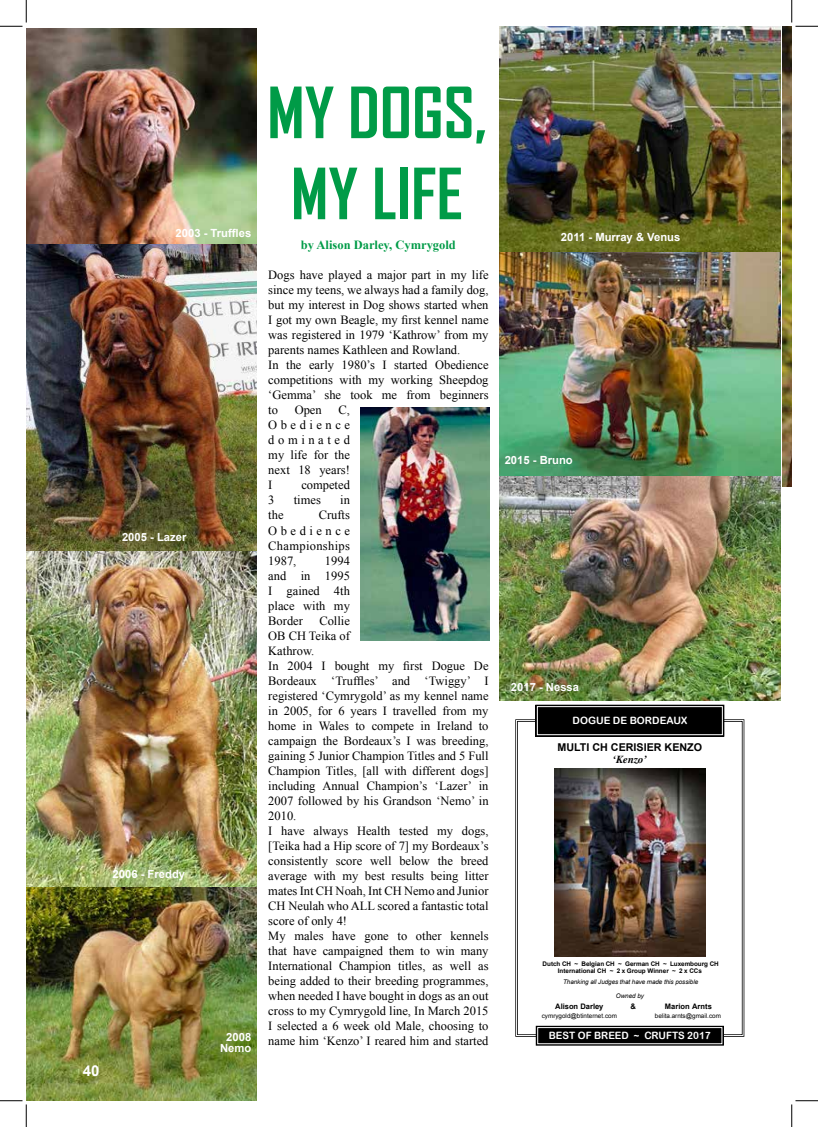
<style>
.page{position:relative;width:818px;height:1127px;background:#fff}
.page>*{position:absolute;margin:0;border:0;box-sizing:border-box;transform-origin:0 0}
.t1{font:700 67.5px/81px "Agency FB";color:#009b47;text-align:center}
.t2{font:700 15px "Arial";color:#fff}
.t3{font:12.5px/15px "Times New Roman";color:#000;text-align:justify}
.t4{font:700 12.5px "Times New Roman";color:#009b47}
.t5{font:700 11.25px/11.2px "Arial";color:#fff;text-align:center}
.t6{font:700 10.75px "Arial";color:#000}
.t7{font:italic 700 10.75px "Times";color:#000}
.t8{font:10.12px "Arial Rounded MT Bold";color:#fff}
.t9{font:700 7.62px "Arial";letter-spacing:.005em;color:#000}
.t10{font:700 6.25px/7px "Arial";color:#000;text-align:center}
.t11{font:italic 6.25px "Arial";letter-spacing:-.01em;color:#000}
.t12{font:6.25px "Arial";color:#000}
.s1{font-family:"Arial";font-weight:700;font-size:9.5px}
</style>
<div class="page">
<div style="left:536px;top:705px;width:188px;height:31px;background:#000"></div>
<div style="left:535px;top:704px;width:189px;height:32px;border:1px solid #000"></div>
<div style="left:537px;top:706px;width:186px;height:28px;border:1px solid #fff"></div>
<div style="left:536px;top:1025px;width:187px;height:19px;background:#000"></div>
<div style="left:536px;top:1025px;width:188px;height:20px;border:1px solid #000"></div>
<div style="left:537px;top:1027px;width:185px;height:16px;border:1px solid #fff"></div>
<img style="left:499px;top:26px;width:282px;height:673px">
<img style="left:27px;top:550px;width:230px;height:550px">
<img style="left:26px;top:28px;width:231px;height:522px">
<img style="left:361px;top:407px;width:128px;height:233px">
<img style="left:554px;top:768px;width:151px;height:188px">
<img style="left:783px;top:26px;width:9px;height:461px">
<svg style="left:0;top:0;width:27px;height:27px"></svg>
<svg style="left:0;top:1100px;width:27px;height:26px"></svg>
<svg style="left:791px;top:0;width:27px;height:27px"></svg>
<svg style="left:791px;top:1100px;width:27px;height:26px"></svg>
<p class="t5" style="left:176px;top:228px;width:77px">2003 - Truffles</p>
<p class="t5" style="left:122px;top:531px;width:66px">2005 - Lazer</p>
<p class="t5" style="left:113px;top:868px;width:74px">2006 - Freddy</p>
<p class="t2" style="left:83px;top:1060px;width:18px">40</p>
<p class="t5" style="left:220px;top:1030px;width:33px">2008<br>Nemo</p>
<h1 class="t1" style="left:267px;top:71px;width:221px">MY DOGS,<br>MY LIFE</h1>
<p class="t4" style="left:301px;top:236px;width:156px">by Alison Darley, Cymrygold</p>
<p class="t3" style="left:268px;top:267px;width:222px;text-align:left">Dogs have played a major part in my life since my teens, we always had a family dog, but my interest in Dog shows started when I got my own Beagle, my first kennel name was registered in 1979 ‘Kathrow’ from my parents names Kathleen and Rowland.<br>In the early 1980’s I started Obedience competitions with my working Sheepdog ‘Gemma’ she took me from beginners to</p>
<p class="t3" style="left:268px;top:402px;width:83px;text-indent:70px">C, Obedience dominated my life for the next 18 years!<br>I</p>
<p class="t3" style="left:295px;top:402px;width:29px">Open</p>
<p class="t3" style="left:301px;top:477px;width:50px">competed</p>
<p class="t3" style="left:268px;top:492px;width:8px">3</p>
<p class="t3" style="left:294px;top:492px;width:29px">times</p>
<p class="t3" style="left:340px;top:492px;width:11px">in</p>
<p class="t3" style="left:268px;top:507px;width:17px">the</p>
<p class="t3" style="left:268px;top:507px;width:83px;text-indent:50px">Crufts Obedience Championships 1987,</p>
<p class="t3" style="left:268px;top:552px;width:83px;text-indent:57px">1994 and in 1995<br>I gained 4th place with my Border</p>
<p class="t3" style="left:268px;top:612px;width:222px;text-align:left;text-indent:51px">Collie<br>OB CH Teika of<br>Kathrow.<br>In 2004 I bought my first Dogue De Bordeaux ‘Truffles’ and ‘Twiggy’ I registered ‘Cymrygold’ as my kennel name in 2005, for 6 years I travelled from my home in Wales to compete in Ireland to campaign the Bordeaux’s I was breeding, gaining 5 Junior Champion Titles and 5 Full Champion Titles, [all with different dogs] including Annual Champion’s ‘Lazer’ in 2007 followed by his Grandson ‘Nemo’ in 2010.<br>I have always Health tested my dogs, [Teika had a Hip score of 7] my Bordeaux’s consistently score well below the breed average with my best results being litter mates Int CH Noah, Int CH Nemo and Junior CH Neulah who ALL scored a fantastic total score of only 4!<br>My males have gone to other kennels that have campaigned them to win many International Champion titles, as well as being added to their breeding programmes, when needed I have bought in dogs as an out cross to my Cymrygold line, In March 2015<br>I selected a 6 week old Male, choosing to name him ‘Kenzo’ I reared him and started</p>
<p class="t5" style="left:561px;top:231px;width:121px">2011 - Murray &amp; Venus</p>
<p class="t5" style="left:505px;top:455px;width:70px">2015 - Bruno</p>
<p class="t5" style="left:511px;top:681px;width:70px">2017 - Nessa</p>
<p class="t8" style="left:572px;top:714px;width:116px">DOGUE DE BORDEAUX</p>
<p class="t6" style="left:557px;top:740px;width:146px">Multi CH CERiSiER KENZO</p>
<p class="t7" style="left:612px;top:753px;width:36px">‘Kenzo’</p>
<p class="t10" style="left:543px;top:960px;width:178px">Dutch CH ~ Belgian CH ~ German CH ~ luxembourg CH international CH ~ 2 x Group Winner ~ 2 x CCs</p>
<p class="t11" style="left:563px;top:977px;width:137px">Thanking all Judges that have made this possible</p>
<p class="t11" style="left:616px;top:991px;width:29px">Owned by</p>
<p class="t9" style="left:555px;top:1000px;width:50px">Alison Darley</p>
<p class="t9" style="left:630px;top:1000px;width:7px">&amp;</p>
<p class="t9" style="left:665px;top:1000px;width:49px">Marion Arnts</p>
<p class="t12" style="left:542px;top:1011px;width:77px">cymrygold@btinternet.com</p>
<p class="t12" style="left:655px;top:1011px;width:68px">belita.arnts@gmail.com</p>
<p class="t8" style="left:549px;top:1029px;width:163px">BEST OF BREED <span class="s1">~</span> CRUFTS 2017</p>
</div>
